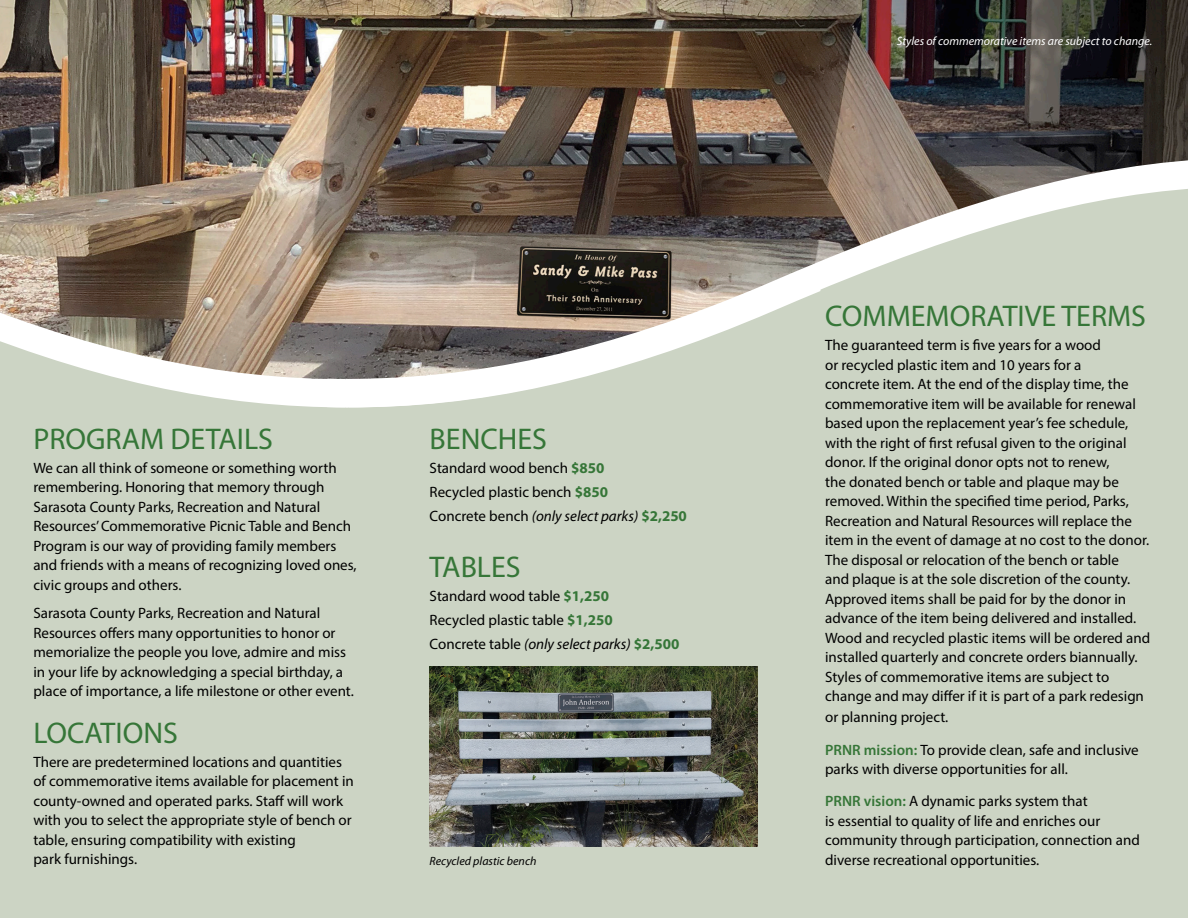
<style>
.page{position:relative;width:1188px;height:918px;background:#ccd4c4}
.page>*{position:absolute;margin:0;border:0;box-sizing:border-box;transform-origin:0 0}
.t1{font:30px "Myriad Pro";color:#367638}
.t2{font:15px/19.5px "Myriad Pro";color:#000}
.t3{font:italic 12px "Myriad Pro";color:#fff}
.t4{font:italic 12px "Myriad Pro";color:#000}
.s1{font-weight:700;color:#367638}
.s2{font-style:italic}
.s3{font-weight:600;color:#367638}
</style>
<div class="page">
<img style="left:429px;top:666px;width:328px;height:181px">
<img style="left:0;top:0;width:1188px;height:158px">
<img style="left:0;top:158px;width:327px;height:249px">
<svg style="left:327px;top:158px;width:861px;height:249px"></svg>
<p class="t1" style="left:33px;top:420px;width:241px">PROGRAM DETAILS</p>
<p class="t2" style="left:33px;top:458px;width:325px">We can all think of someone or something worth remembering. Honoring that memory through Sarasota County Parks, Recreation and Natural Resources’ Commemorative Picnic Table and Bench Program is our way of providing family members and friends with a means of recognizing loved ones, civic groups and others.</p>
<p class="t2" style="left:33px;top:603px;width:322px">Sarasota County Parks, Recreation and Natural Resources offers many opportunities to honor or memorialize the people you love, admire and miss in your life by acknowledging a special birthday, a place of importance, a life milestone or other event.</p>
<p class="t1" style="left:33px;top:714px;width:146px">LOCATIONS</p>
<p class="t2" style="left:33px;top:752px;width:322px">There are predetermined locations and quantities of commemorative items available for placement in county-owned and operated parks. Staff will work with you to select the appropriate style of bench or table, ensuring compatibility with existing<br>park furnishings.</p>
<p class="t1" style="left:430px;top:420px;width:119px">BENCHES</p>
<p class="t2" style="left:430px;top:455px;width:259px;line-height:24px">Standard wood bench <span class="s1">$850<br></span>Recycled plastic bench <span class="s1">$850<br></span>Concrete bench <span class="s2">(only select parks)</span> <span class="s1">$2,250</span></p>
<p class="t1" style="left:430px;top:548px;width:92px">TABLES</p>
<p class="t2" style="left:430px;top:584px;width:251px;line-height:24px">Standard wood table <span class="s1">$1,250<br></span>Recycled plastic table <span class="s1">$1,250<br></span>Concrete table <span class="s2">(only select parks)</span> <span class="s1">$2,500</span></p>
<p class="t4" style="left:429px;top:854px;width:109px">Recycled plastic bench</p>
<p class="t3" style="left:897px;top:33px;width:257px">Styles of commemorative items are subject to change.</p>
<p class="t1" style="left:825px;top:298px;width:322px">COMMEMORATIVE TERMS</p>
<p class="t2" style="left:825px;top:335px;width:327px">The guaranteed term is five years for a wood<br>or recycled plastic item and 10 years for a<br>concrete item. At the end of the display time, the commemorative item will be available for renewal based upon the replacement year’s fee schedule, with the right of first refusal given to the original donor. If the original donor opts not to renew,<br>the donated bench or table and plaque may be removed. Within the specified time period, Parks, Recreation and Natural Resources will replace the item in the event of damage at no cost to the donor.<br>The disposal or relocation of the bench or table<br>and plaque is at the sole discretion of the county.<br>Approved items shall be paid for by the donor in advance of the item being delivered and installed.<br>Wood and recycled plastic items will be ordered and installed quarterly and concrete orders biannually.<br>Styles of commemorative items are subject to change and may differ if it is part of a park redesign</p>
<p class="t2" style="left:825px;top:707px;width:125px">or planning project.</p>
<p class="t2" style="left:825px;top:740px;width:315px"><span class="s3">PRNR mission:</span> To provide clean, safe and inclusive parks with diverse opportunities for all.</p>
<p class="t2" style="left:825px;top:791px;width:316px"><span class="s3">PRNR vision:</span> A dynamic parks system that<br>is essential to quality of life and enriches our community through participation, connection and diverse recreational opportunities.</p>
</div>
